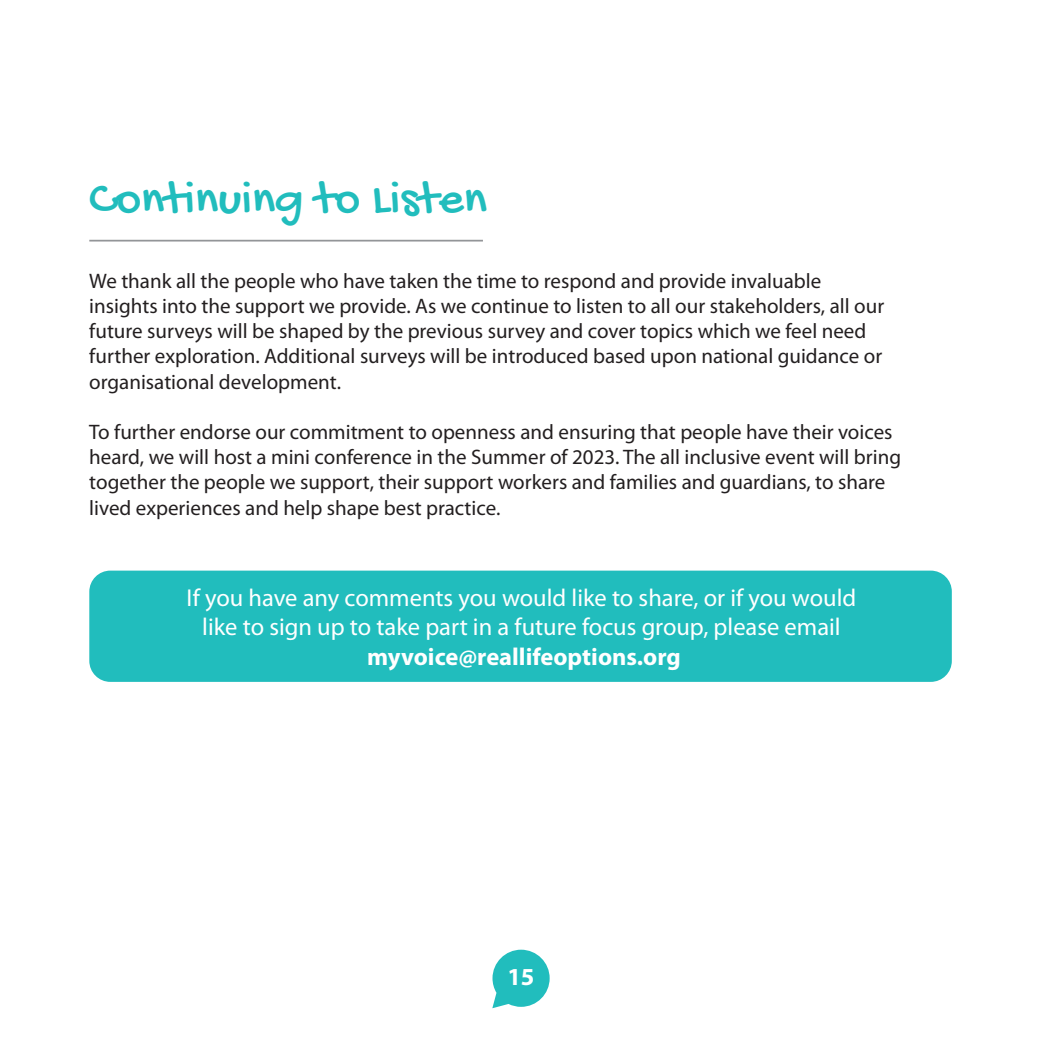
<style>
.page{position:relative;width:1042px;height:1042px;background:#fff}
.page>*{position:absolute;margin:0;border:0;box-sizing:border-box;transform-origin:0 0}
.Page_Heading{font:49px "Gochi Hand";color:#21bdbd}
.Body_Copy{font:24.5px/29.4px "Myriad Pro";color:#fff;text-align:center}
.t1{font:700 24.5px "Myriad Pro";color:#fff}
.t2{font:21px/25.2px "Myriad Pro";color:#231f20}
.s1{font-weight:700}
</style>
<div class="page">
<svg style="left:492px;top:949px;width:58px;height:59px"></svg>
<hr style="left:89px;top:240px;width:394px;height:1px;background:#939598">
<div style="left:89px;top:570px;width:863px;height:112px;background:#21bdbd;border-radius:21px"></div>
<p class="Page_Heading" style="left:89px;top:174px;width:399px">Continuing to Listen</p>
<p class="t2" style="left:89px;top:269px;width:796px">We thank all the people who have taken the time to respond and provide invaluable insights into the support we provide. As we continue to listen to all our stakeholders, all our future surveys will be shaped by the previous survey and cover topics which we feel need further exploration. Additional surveys will be introduced based upon national guidance or organisational development.</p>
<p class="t2" style="left:89px;top:420px;width:813px">To further endorse our commitment to openness and ensuring that people have their voices heard, we will host a mini conference in the Summer of 2023. The all inclusive event will bring together the people we support, their support workers and families and guardians, to share lived experiences and help shape best practice.</p>
<p class="Body_Copy" style="left:187px;top:583px;width:671px">If you have any comments you would like to share, or if you would like to sign up to take part in a future focus group, please email <span class="s1">myvoice@reallifeoptions.org</span></p>
<p class="t1" style="left:507px;top:963px;width:29px">15</p>
</div>
